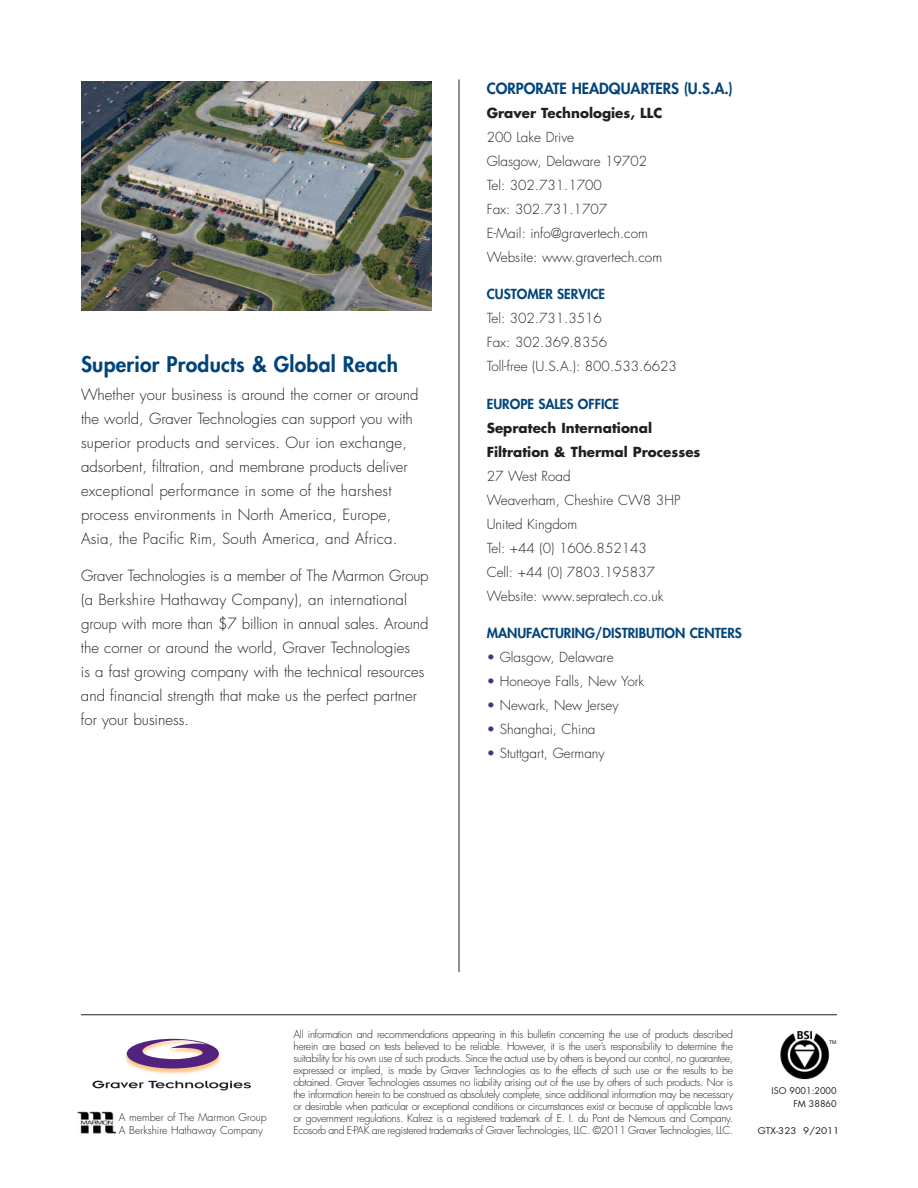
<style>
.page{position:relative;width:918px;height:1188px;background:#fff}
.page>*{position:absolute;margin:0;border:0;box-sizing:border-box;transform-origin:0 0}
.t1{font:800 21px "Futura";letter-spacing:.01em;color:#00447b}
.t2{font:300 15px/24px "Futura";color:#231f20}
.t3{font:800 15px "Futura";color:#00447b}
.t4{font:300 13.5px/24px "Futura";color:#231f20}
.t5{font:700 13.5px/24px "Futura";color:#231f20}
.t6{font:800 13.5px "Futura";color:#00447b}
.t7{font:300 10.5px/12px "Futura";letter-spacing:-.03em;color:#231f20;text-align:justify}
.t8{font:300 10.5px/12.8px "Futura";color:#231f20}
.t9{font:9px/12.8px "Futura";color:#231f20;text-align:right}
.t10{font:9px "Futura";color:#231f20;scale:1.1 1}
.t11{font:5.25px "Helvetica";color:#231f20}
.s1{color:#423487}
</style>
<div class="page">
<img style="left:81px;top:81px;width:351px;height:230px">
<img style="left:124px;top:1038px;width:97px;height:36px">
<svg style="left:127px;top:1039px;width:92px;height:30px"></svg>
<svg style="left:92px;top:1081px;width:159px;height:9px"></svg>
<hr style="left:81px;top:1014px;width:756px;height:1px;background:#231f20">
<img style="left:77px;top:1111px;width:39px;height:23px">
<img style="left:780px;top:1030px;width:50px;height:50px">
<hr style="left:459px;top:79px;width:1px;height:893px;background:#231f20">
<h1 class="t1" style="left:81px;top:355px;width:319px">Superior Products &amp; Global Reach</h1>
<p class="t2" style="left:81px;top:383px;width:339px">Whether your business is around the corner or around the world, Graver Technologies can support you with superior products and services. Our ion exchange, adsorbent, filtration, and membrane products deliver exceptional performance in some of the harshest process environments in North America, Europe, Asia, the Pacific Rim, South America, and Africa.</p>
<p class="t2" style="left:81px;top:565px;width:349px">Graver Technologies is a member of The Marmon Group (a Berkshire Hathaway Company), an international group with more than $7 billion in annual sales. Around the corner or around the world, Graver Technologies<br>is a fast growing company with the technical resources and financial strength that make us the perfect partner for your business.</p>
<h2 class="t3" style="left:487px;top:81px;width:248px">CORPORATE HEADQUARTERS (U.S.A.)</h2>
<p class="t5" style="left:487px;top:102px;width:177px">Graver Technologies, LLC</p>
<p class="t4" style="left:487px;top:126px;width:177px">200 Lake Drive<br>Glasgow, Delaware 19702<br>Tel: 302.731.1700<br>Fax: 302.731.1707<br>E-Mail: info@gravertech.com<br>Website: www.gravertech.com</p>
<p class="t6" style="left:487px;top:288px;width:120px">CUSTOMER SERVICE</p>
<p class="t4" style="left:487px;top:307px;width:192px">Tel: 302.731.3516<br>Fax: 302.369.8356<br>Toll-free (U.S.A.): 800.533.6623</p>
<p class="t6" style="left:487px;top:397px;width:134px">EUROPE SALES OFFICE</p>
<p class="t5" style="left:487px;top:417px;width:215px">Sepratech International<br>Filtration &amp; Thermal Processes</p>
<p class="t4" style="left:487px;top:465px;width:195px">27 West Road<br>Weaverham, Cheshire CW8 3HP<br>United Kingdom<br>Tel: +44 (0) 1606.852143<br>Cell: +44 (0) 7803.195837<br>Website: www.sepratech.co.uk</p>
<p class="t6" style="left:487px;top:627px;width:257px">MANUFACTURING/DISTRIBUTION CENTERS</p>
<p class="t4" style="left:487px;top:646px;width:128px"><span class="s1">•</span> Glasgow, Delaware</p>
<p class="t4" style="left:487px;top:670px;width:159px"><span class="s1">•</span> Honeoye Falls, New York</p>
<p class="t4" style="left:487px;top:694px;width:134px"><span class="s1">•</span> Newark, New Jersey</p>
<p class="t4" style="left:487px;top:718px;width:110px"><span class="s1">•</span> Shanghai, China</p>
<p class="t4" style="left:487px;top:742px;width:120px"><span class="s1">•</span> Stuttgart, Germany</p>
<p class="t8" style="left:119px;top:1112px;width:149px">A member of The Marmon Group<br>A Berkshire Hathaway Company</p>
<p class="t7" style="left:294px;top:1029px;width:441px">All information and recommendations appearing in this bulletin concerning the use of products described herein are based on tests believed to be reliable. However, it is the user’s responsibility to determine the suitability for his own use of such products. Since the actual use by others is beyond our control, no guarantee, expressed or implied, is made by Graver Technologies as to the effects of such use or the results to be obtained. Graver Technologies assumes no liability arising out of the use by others of such products. Nor is the information herein to be construed as absolutely complete, since additional information may be necessary or desirable when particular or exceptional conditions or circumstances exist or because of applicable laws or government regulations. Kalrez is a registered trademark of E. I. du Pont de Nemours and Company.<br>Ecosorb and E-PAK are registered trademarks of Graver Technologies, LLC. ©2011 Graver Technologies, LLC.</p>
<p class="t11" style="left:829px;top:1040px;width:9px">TM</p>
<p class="t9" style="left:772px;top:1085px;width:67px">ISO 9001:2000<br>FM 38860</p>
<p class="t10" style="left:758px;top:1127px;width:76px">GTX-323 9/2011</p>
</div>
